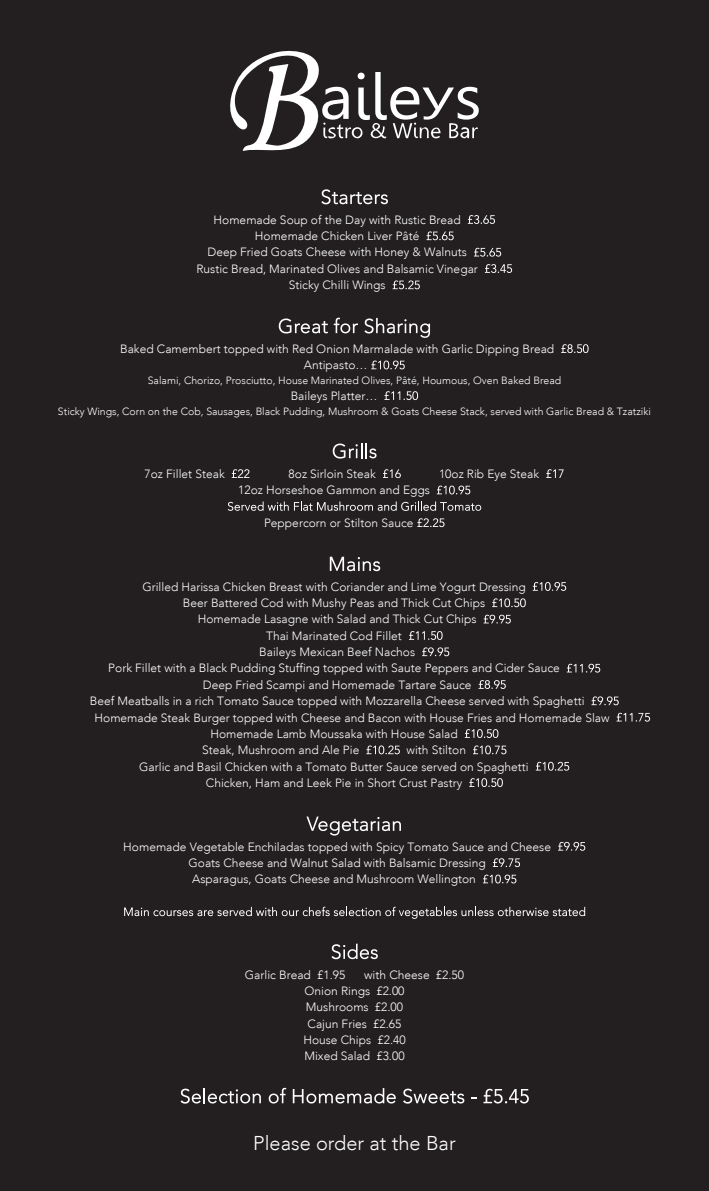
<style>
.page{position:relative;width:709px;height:1191px;background:#231f20}
.page>*{position:absolute;margin:0;border:0;box-sizing:border-box;transform-origin:0 0}
.t1{font:300 20px "Avenir LT";color:#fff}
.t2{font:300 12px/16.3px "Avenir LT";color:#fff;text-align:center}
.t3{font:300 10.5px "Avenir LT";color:#fff}
</style>
<div class="page">
<svg style="left:321px;top:189px;width:67px;height:15px"></svg>
<svg style="left:468px;top:215px;width:27px;height:9px"></svg>
<svg style="left:426px;top:231px;width:27px;height:9px"></svg>
<svg style="left:474px;top:248px;width:27px;height:9px"></svg>
<svg style="left:485px;top:264px;width:27px;height:9px"></svg>
<svg style="left:392px;top:280px;width:28px;height:9px"></svg>
<svg style="left:279px;top:318px;width:49px;height:15px"></svg>
<svg style="left:334px;top:318px;width:24px;height:15px"></svg>
<svg style="left:364px;top:318px;width:66px;height:20px"></svg>
<svg style="left:561px;top:344px;width:27px;height:9px"></svg>
<svg style="left:371px;top:360px;width:34px;height:9px"></svg>
<svg style="left:384px;top:391px;width:34px;height:9px"></svg>
<svg style="left:333px;top:443px;width:43px;height:15px"></svg>
<svg style="left:232px;top:469px;width:17px;height:9px"></svg>
<svg style="left:383px;top:469px;width:18px;height:9px"></svg>
<svg style="left:546px;top:469px;width:17px;height:9px"></svg>
<svg style="left:437px;top:485px;width:33px;height:9px"></svg>
<svg style="left:228px;top:501px;width:253px;height:10px"></svg>
<svg style="left:417px;top:518px;width:27px;height:9px"></svg>
<svg style="left:330px;top:556px;width:50px;height:15px"></svg>
<svg style="left:533px;top:582px;width:33px;height:9px"></svg>
<svg style="left:492px;top:598px;width:34px;height:9px"></svg>
<svg style="left:483px;top:615px;width:28px;height:8px"></svg>
<svg style="left:409px;top:631px;width:33px;height:9px"></svg>
<svg style="left:422px;top:647px;width:27px;height:9px"></svg>
<svg style="left:567px;top:664px;width:33px;height:8px"></svg>
<svg style="left:478px;top:680px;width:28px;height:9px"></svg>
<svg style="left:591px;top:696px;width:27px;height:9px"></svg>
<svg style="left:616px;top:713px;width:34px;height:8px"></svg>
<svg style="left:465px;top:729px;width:33px;height:9px"></svg>
<svg style="left:366px;top:745px;width:34px;height:9px"></svg>
<svg style="left:473px;top:745px;width:33px;height:9px"></svg>
<svg style="left:536px;top:762px;width:33px;height:8px"></svg>
<svg style="left:469px;top:778px;width:34px;height:9px"></svg>
<svg style="left:306px;top:816px;width:95px;height:19px"></svg>
<svg style="left:558px;top:842px;width:27px;height:8px"></svg>
<svg style="left:493px;top:858px;width:27px;height:9px"></svg>
<svg style="left:483px;top:874px;width:33px;height:9px"></svg>
<svg style="left:124px;top:906px;width:461px;height:12px"></svg>
<svg style="left:331px;top:943px;width:47px;height:16px"></svg>
<svg style="left:180px;top:1088px;width:81px;height:15px"></svg>
<svg style="left:269px;top:1087px;width:17px;height:16px"></svg>
<svg style="left:293px;top:1088px;width:103px;height:15px"></svg>
<svg style="left:403px;top:1088px;width:61px;height:15px"></svg>
<svg style="left:483px;top:1088px;width:46px;height:15px"></svg>
<svg style="left:230px;top:50px;width:249px;height:101px"></svg>
<p class="t2" style="left:196px;top:212px;width:283px">Homemade Soup of the Day with Rustic Bread Homemade Chicken Liver Pâté<br>Deep Fried Goats Cheese with Honey &amp; Walnuts Rustic Bread, Marinated Olives and Balsamic Vinegar Sticky Chilli Wings</p>
<p class="t2" style="left:120px;top:341px;width:435px">Baked Camembert topped with Red Onion Marmalade with Garlic Dipping Bread<br>Antipasto…</p>
<p class="t3" style="left:148px;top:376px;width:415px">Salami, Chorizo, Prosciutto, House Marinated Olives, Pâté, Houmous, Oven Baked Bread</p>
<p class="t2" style="left:291px;top:388px;width:88px">Baileys Platter…</p>
<p class="t3" style="left:58px;top:407px;width:594px">Sticky Wings, Corn on the Cob, Sausages, Black Pudding, Mushroom &amp; Goats Cheese Stack, served with Garlic Bread &amp; Tzatziki</p>
<p class="t2" style="left:145px;top:466px;width:82px">7oz Fillet Steak</p>
<p class="t2" style="left:289px;top:466px;width:89px">8oz Sirloin Steak</p>
<p class="t2" style="left:439px;top:466px;width:102px">10oz Rib Eye Steak</p>
<p class="t2" style="left:238px;top:483px;width:193px">12oz Horseshoe Gammon and Eggs</p>
<p class="t2" style="left:264px;top:515px;width:151px">Peppercorn or Stilton Sauce</p>
<p class="t2" style="left:142px;top:579px;width:385px">Grilled Harissa Chicken Breast with Coriander and Lime Yogurt Dressing</p>
<p class="t2" style="left:183px;top:596px;width:304px">Beer Battered Cod with Mushy Peas and Thick Cut Chips</p>
<p class="t2" style="left:198px;top:612px;width:280px">Homemade Lasagne with Salad and Thick Cut Chips</p>
<p class="t2" style="left:266px;top:628px;width:137px">Thai Marinated Cod Fillet</p>
<p class="t2" style="left:259px;top:645px;width:157px">Baileys Mexican Beef Nachos</p>
<p class="t2" style="left:108px;top:661px;width:453px">Pork Fillet with a Black Pudding Stuffing topped with Saute Peppers and Cider Sauce</p>
<p class="t2" style="left:203px;top:677px;width:270px">Deep Fried Scampi and Homemade Tartare Sauce</p>
<p class="t2" style="left:90px;top:694px;width:496px">Beef Meatballs in a rich Tomato Sauce topped with Mozzarella Cheese served with Spaghetti</p>
<p class="t2" style="left:95px;top:710px;width:516px">Homemade Steak Burger topped with Cheese and Bacon with House Fries and Homemade Slaw</p>
<p class="t2" style="left:210px;top:726px;width:249px">Homemade Lamb Moussaka with House Salad</p>
<p class="t2" style="left:202px;top:743px;width:159px">Steak, Mushroom and Ale Pie</p>
<p class="t2" style="left:406px;top:743px;width:61px">with Stilton</p>
<p class="t2" style="left:139px;top:759px;width:391px">Garlic and Basil Chicken with a Tomato Butter Sauce served on Spaghetti</p>
<p class="t2" style="left:206px;top:775px;width:258px">Chicken, Ham and Leek Pie in Short Crust Pastry</p>
<p class="t2" style="left:123px;top:839px;width:429px">Homemade Vegetable Enchiladas topped with Spicy Tomato Sauce and Cheese<br>Goats Cheese and Walnut Salad with Balsamic Dressing<br>Asparagus, Goats Cheese and Mushroom Wellington</p>
<p class="t2" style="left:245px;top:967px;width:102px">Garlic Bread £1.95</p>
<p class="t2" style="left:364px;top:967px;width:101px">with Cheese £2.50</p>
<p class="t2" style="left:304px;top:983px;width:102px">Onion Rings £2.00</p>
<p class="t2" style="left:306px;top:1000px;width:99px">Mushrooms £2.00</p>
<p class="t2" style="left:307px;top:1016px;width:95px">Cajun Fries £2.65</p>
<p class="t2" style="left:303px;top:1032px;width:104px">House Chips £2.40</p>
<p class="t2" style="left:304px;top:1049px;width:102px">Mixed Salad £3.00</p>
<h1 class="t1" style="left:253px;top:1134px;width:204px">Please order at the Bar</h1>
</div>
